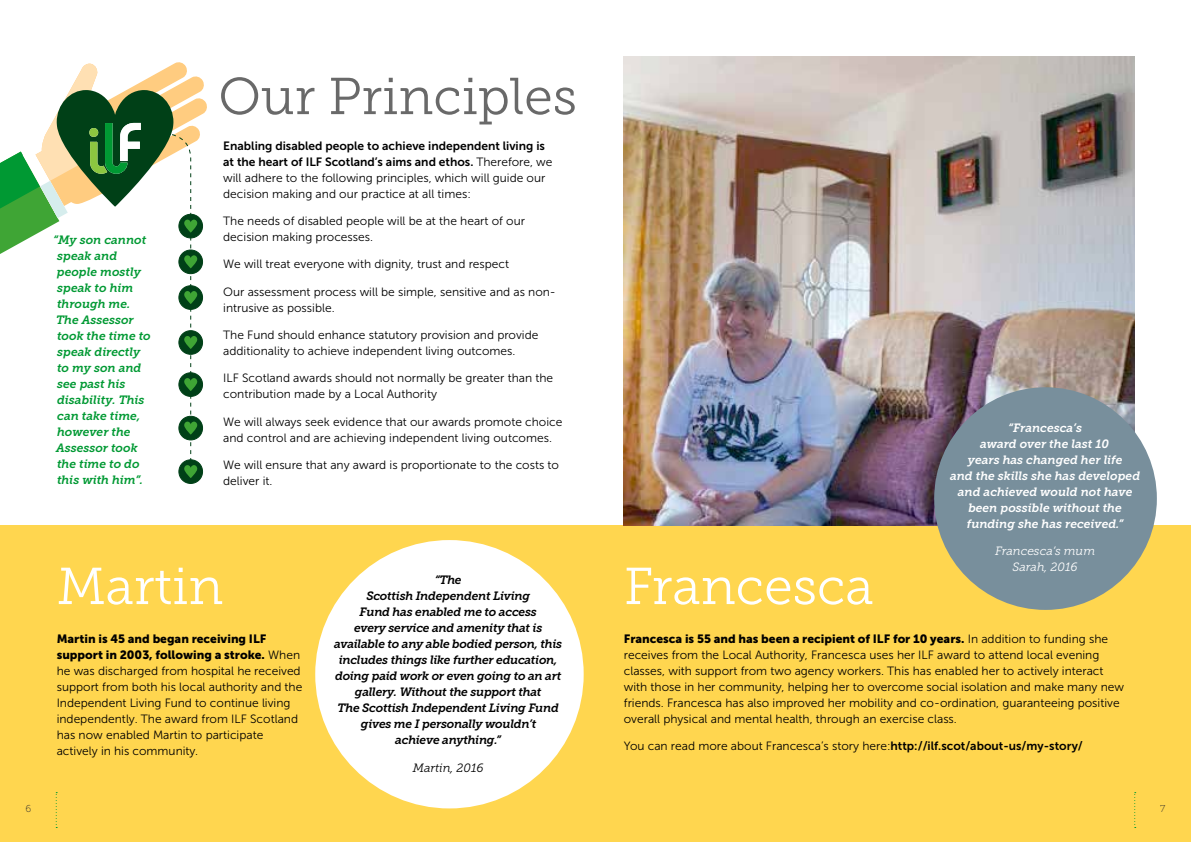
<style>
.page{position:relative;width:1191px;height:842px;background:#fff}
.page>*{position:absolute;margin:0;border:0;box-sizing:border-box;transform-origin:0 0}
.t1{font:51.8px "Museo Slab 300";color:#fff}
.t2{font:51.8px "Museo Slab 300";color:#696969}
.t3{font:12px/16px "Museo Sans 300";color:#000}
.t4{font:italic 12px/16px "Museo Slab 700";letter-spacing:-.02em;color:#000;text-align:center}
.t5{font:italic 12px/16px "Museo Slab 700";color:#093}
.t6{font:italic 12px/16px "Museo Slab 700";color:#fff;text-align:center}
.t7{font:12px/16px "Museo Sans 900";color:#000}
.t8{font:12px/16px "Museo Sans 700";color:#000}
.t9{font:italic 12px/16px "Museo Slab 300";color:#fff;text-align:center}
.t10{font:italic 12px "Museo Slab 300";color:#000}
.t11{font:10px "Museo Slab 100";color:#2f2c2c}
.s1{font-family:"Museo Sans 300"}
.s2{font-family:"Museo Sans 700"}
</style>
<div class="page">
<div style="left:595px;top:525px;width:596px;height:317px;background:#ffd64f"></div>
<img style="left:624px;top:57px;width:510px;height:468px">
<div style="left:0;top:525px;width:595px;height:317px;background:#ffd64f"></div>
<svg style="left:0;top:62px;width:207px;height:422px"></svg>
<div style="left:89px;top:128px;width:9px;height:9px;background:#8cc740;border-radius:50%"></div>
<div style="left:934px;top:387px;width:222px;height:223px;background:#788f9c;border-radius:50%"></div>
<div style="left:315px;top:540px;width:268px;height:268px;background:#fff;border-radius:50%"></div>
<svg style="left:56px;top:792px;width:1px;height:36px"></svg>
<svg style="left:1134px;top:792px;width:1px;height:36px"></svg>
<h1 class="t2" style="left:218px;top:68px;width:360px">Our Principles</h1>
<p class="t8" style="left:223px;top:137px;width:331px">Enabling disabled people to achieve independent living is at the heart of ILF Scotland’s aims and ethos. <span class="s1">Therefore, we</span></p>
<p class="t3" style="left:223px;top:170px;width:324px">will adhere to the following principles, which will guide our decision making and our practice at all times:</p>
<p class="t3" style="left:223px;top:213px;width:303px">The needs of disabled people will be at the heart of our decision making processes.</p>
<p class="t3" style="left:223px;top:256px;width:287px">We will treat everyone with dignity, trust and respect</p>
<p class="t3" style="left:223px;top:284px;width:334px">Our assessment process will be simple, sensitive and as non&shy;intrusive as possible.</p>
<p class="t3" style="left:223px;top:327px;width:317px">The Fund should enhance statutory provision and provide additionality to achieve independent living outcomes.</p>
<p class="t3" style="left:223px;top:370px;width:331px">ILF Scotland awards should not normally be greater than the contribution made by a Local Authority</p>
<p class="t3" style="left:223px;top:414px;width:341px">We will always seek evidence that our awards promote choice and control and are achieving independent living outcomes.</p>
<p class="t3" style="left:223px;top:457px;width:337px">We will ensure that any award is proportionate to the costs to deliver it.</p>
<p class="t5" style="left:53px;top:232px;width:99px">“My son cannot speak and people mostly speak to him through me.<br>The Assessor took the time to speak directly to my son and see past his disability. This can take time, however the<br>Assessor took the time to do this with him”.</p>
<p class="t6" style="left:950px;top:420px;width:192px">“Francesca’s<br>award over the last 10<br>years has changed her life<br>and the skills she has developed and achieved would not have been possible without the funding she has received.”</p>
<p class="t9" style="left:995px;top:543px;width:102px">Francesca’s mum<br>Sarah, 2016</p>
<h1 class="t1" style="left:57px;top:558px;width:168px">Martin</h1>
<h1 class="t1" style="left:624px;top:558px;width:251px">Francesca</h1>
<p class="t7" style="left:624px;top:630px;width:486px">Francesca is 55 and has been a recipient of ILF for 10 years. <span class="s1">In addition to funding she</span></p>
<p class="t3" style="left:624px;top:647px;width:502px">receives from the Local Authority, Francesca uses her ILF award to attend local evening classes, with support from two agency workers. This has enabled her to actively interact with those in her community, helping her to overcome social isolation and make many new friends. Francesca has also improved her mobility and co-ordination, guaranteeing positive overall physical and mental health, through an exercise class.</p>
<p class="t3" style="left:624px;top:738px;width:460px">You can read more about Francesca’s story here:<span class="s2">http://ilf.scot/about-us/my-story/</span></p>
<p class="t4" style="left:334px;top:572px;width:229px">“The<br>Scottish Independent Living<br>Fund has enabled me to access<br>every service and amenity that is available to any able bodied person, this includes things like further education, doing paid work or even going to an art gallery. Without the support that<br>The Scottish Independent Living Fund gives me I personally wouldn’t<br>achieve anything.”</p>
<p class="t10" style="left:413px;top:761px;width:72px">Martin, 2016</p>
<p class="t7" style="left:57px;top:630px;width:245px">Martin is 45 and began receiving ILF support in 2003, following a stroke. <span class="s1">When</span></p>
<p class="t3" style="left:57px;top:662px;width:247px">he was discharged from hospital he received support from both his local authority and the Independent Living Fund to continue living independently. The award from ILF Scotland has now enabled Martin to participate actively in his community.</p>
<p class="t11" style="left:25px;top:803px;width:7px">6</p>
<p class="t11" style="left:1160px;top:803px;width:7px">7</p>
</div>
